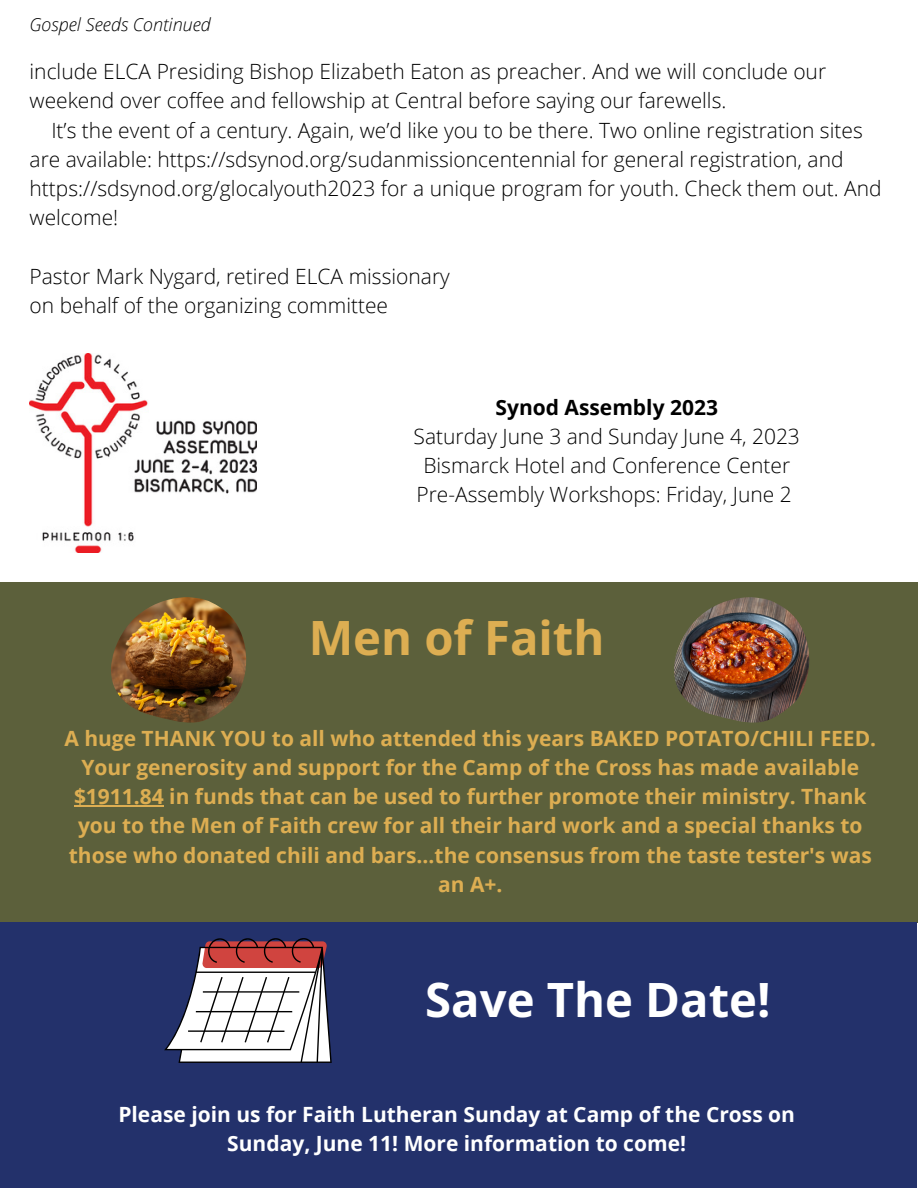
<style>
.page{position:relative;width:918px;height:1188px;background:#fff}
.page>*{position:absolute;margin:0;border:0;box-sizing:border-box;transform-origin:0 0}
.t1{font:700 47.25px "Open Sans";color:#fff}
.t2{font:700 47.25px "Open Sans";color:#ddae52}
.t3{font:300 21px/29.2px "Open Sans";color:#000}
.t4{font:700 21px/29.2px "Open Sans";color:#ddae52;text-align:center}
.t5{font:700 21px/29.2px "Open Sans";color:#fff;text-align:center}
.t6{font:700 21px "Open Sans";color:#000}
.t7{font:italic 300 18px "Open Sans";color:#000}
</style>
<div class="page">
<img style="left:30px;top:354px;width:227px;height:199px">
<div style="left:0;top:582px;width:918px;height:340px;background:#5c603b"></div>
<div style="left:0;top:922px;width:917px;height:266px;background:#23316b"></div>
<img style="left:111px;top:597px;width:136px;height:126px">
<hr style="left:74px;top:805px;width:90px;height:1px;background:#ddae52">
<img style="left:674px;top:597px;width:136px;height:126px">
<svg style="left:164px;top:938px;width:168px;height:125px"></svg>
<p class="t7" style="left:30px;top:12px;width:183px">Gospel Seeds Continued</p>
<p class="t3" style="left:30px;top:56px;width:798px">include ELCA Presiding Bishop Elizabeth Eaton as preacher. And we will conclude our weekend over coffee and fellowship at Central before saying our farewells.</p>
<p class="t3" style="left:30px;top:115px;width:854px;text-indent:22px">It’s the event of a century. Again, we’d like you to be there. Two online registration sites are available: https://sdsynod.org/sudanmissioncentennial for general registration, and https://sdsynod.org/glocalyouth2023 for a unique program for youth. Check them out. And welcome!</p>
<p class="t3" style="left:30px;top:261px;width:422px">Pastor Mark Nygard, retired ELCA missionary on behalf of the organizing committee</p>
<p class="t6" style="left:496px;top:392px;width:224px">Synod Assembly 2023</p>
<p class="t3" style="left:414px;top:421px;width:388px;text-align:center">Saturday June 3 and Sunday June 4, 2023<br>Bismarck Hotel and Conference Center<br>Pre-Assembly Workshops: Friday, June 2</p>
<h1 class="t2" style="left:309px;top:605px;width:297px">Men of Faith</h1>
<p class="t4" style="left:64px;top:723px;width:813px">A huge THANK YOU to all who attended this years BAKED POTATO/CHILI FEED.<br>Your generosity and support for the Camp of the Cross has made available $1911.84 in funds that can be used to further promote their ministry. Thank you to the Men of Faith crew for all their hard work and a special thanks to those who donated chili and bars...the consensus from the taste tester's was an A+.</p>
<h1 class="t1" style="left:425px;top:967px;width:347px">Save The Date!</h1>
<p class="t5" style="left:118px;top:1099px;width:678px">Please join us for Faith Lutheran Sunday at Camp of the Cross on<br>Sunday, June 11! More information to come!</p>
</div>
